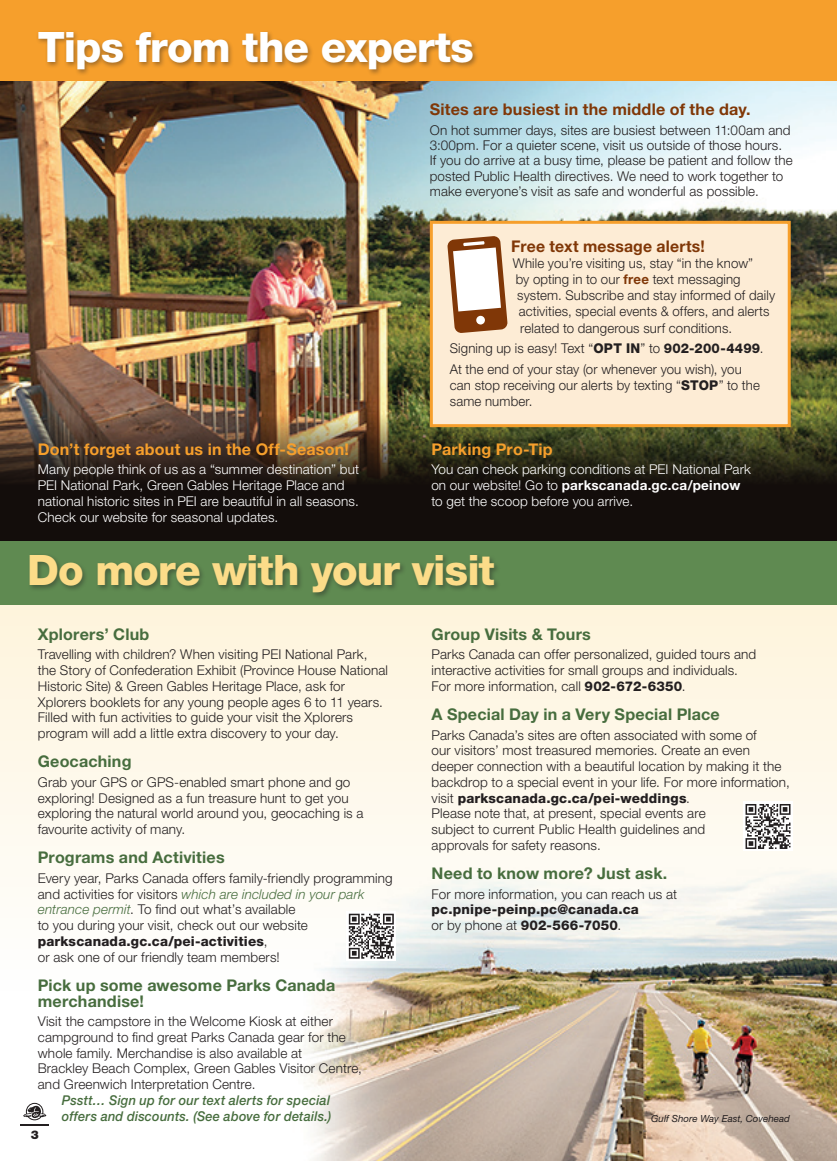
<style>
.page{position:relative;width:837px;height:1161px;background:#fff}
.page>*{position:absolute;margin:0;border:0;box-sizing:border-box;transform-origin:0 0}
.t1{font:800 42px "Helvetica Neue LT Std";letter-spacing:-.025em;color:#fcdc89}
.t2{font:800 42px "Helvetica Neue LT Std";letter-spacing:-.025em;color:#fff}
.t3{font:700 16.2px/15.8px "Helvetica Neue LT Std";letter-spacing:.01em;color:#476d3e}
.t4{font:700 16.2px "Helvetica Neue LT Std";letter-spacing:.015em;color:#803707}
.t5{font:700 16.2px "Helvetica Neue LT Std";letter-spacing:.01em;color:#f69f2c}
.t6{font:300 13.5px/15.8px "Helvetica Neue LT Std";letter-spacing:.01em;color:#231f20}
.t7{font:300 13.5px/15.8px "Helvetica Neue LT Std";letter-spacing:.01em;color:#fff}
.t8{font:italic 500 13.5px/15.8px "Helvetica Neue LT Std";letter-spacing:.015em;color:#476d3e;scale:.95 1}
.t9{font:800 13.5px/15.8px "Helvetica Neue LT Std";letter-spacing:.015em;color:#231f20}
.t10{font:900 12px "Helvetica Neue LT Std";color:#231f20}
.t11{font:italic 9.75px "Helvetica Neue LT Std";color:#231f20}
.s1{font-weight:700;color:#803707}
.s2{font-weight:800}
.s3{font-weight:700}
.s4{font-style:italic;color:#476d3e}
.s5{font-weight:300}
</style>
<div class="page">
<img style="left:0;top:81px;width:837px;height:333px">
<div style="left:0;top:0;width:837px;height:81px;background:#f69f2c"></div>
<svg style="left:0;top:414px;width:837px;height:127px;background:#2b2418"></svg>
<div style="left:36px;top:30px;width:443px;height:46px;background:#231f20;opacity:.4"></div>
<div style="left:432px;top:222px;width:357px;height:204px;background:#fdecd5"></div>
<div style="left:430px;top:221px;width:361px;height:206px;border:3px solid #f69f2c"></div>
<svg style="left:447px;top:236px;width:61px;height:97px;background:#cfb19b"></svg>
<img style="left:304px;top:848px;width:533px;height:313px">
<svg style="left:0;top:604px;width:836px;height:394px;fill:#fef8ea"></svg>
<div style="left:0;top:541px;width:837px;height:63px;background:#5f8a51"></div>
<div style="left:28px;top:553px;width:473px;height:47px;background:#231f20;opacity:.4"></div>
<svg style="left:20px;top:1103px;width:29px;height:23px"></svg>
<div style="left:743px;top:801px;width:50px;height:50px;background:#fff"></div>
<svg style="left:746px;top:804px;width:45px;height:45px"></svg>
<svg style="left:346px;top:911px;width:50px;height:50px"></svg>
<svg style="left:349px;top:914px;width:45px;height:45px"></svg>
<h1 class="t2" style="left:38px;top:22px;width:438px">Tips from the experts</h1>
<p class="t4" style="left:430px;top:99px;width:322px">Sites are busiest in the middle of the day.</p>
<p class="t6" style="left:430px;top:122px;width:364px">On hot summer days, sites are busiest between 11:00am and 3:00pm. For a quieter scene, visit us outside of those hours.<br>If you do arrive at a busy time, please be patient and follow the posted Public Health directives. We need to work together to make everyone’s visit as safe and wonderful as possible.</p>
<p class="t5" style="left:38px;top:439px;width:313px">Don’t forget about us in the Off-Season!</p>
<p class="t7" style="left:38px;top:461px;width:323px">Many people think of us as a “summer destination” but PEI National Park, Green Gables Heritage Place and national historic sites in PEI are beautiful in all seasons.<br>Check our website for seasonal updates.</p>
<p class="t4" style="left:511px;top:236px;width:195px">Free text message alerts!</p>
<p class="t6" style="left:513px;top:255px;width:242px">While you’re visiting us, stay “in the know”</p>
<p class="t6" style="left:516px;top:271px;width:226px">by opting in to our <span class="s1">free</span> text messaging</p>
<p class="t6" style="left:517px;top:287px;width:259px">system. Subscribe and stay informed of daily</p>
<p class="t6" style="left:519px;top:303px;width:252px">activities, special events &amp; offers, and alerts</p>
<p class="t6" style="left:520px;top:320px;width:213px">related to dangerous surf conditions.</p>
<p class="t6" style="left:450px;top:338px;width:315px;line-height:20.7px">Signing up is easy! Text “<span class="s2">OPT IN</span>” to <span class="s2">902-200-4499</span>.<br>At the end of your stay (or whenever you wish), you</p>
<p class="t6" style="left:450px;top:377px;width:312px;line-height:16.2px">can stop receiving our alerts by texting “<span class="s2">STOP</span>” to the same number.</p>
<p class="t5" style="left:431px;top:439px;width:123px">Parking Pro-Tip</p>
<p class="t7" style="left:431px;top:461px;width:321px">You can check parking conditions at PEI National Park on our website! Go to <span class="s3">parkscanada.gc.ca/peinow </span>to get the scoop before you arrive.</p>
<h1 class="t1" style="left:27px;top:546px;width:469px">Do more with your visit</h1>
<p class="t3" style="left:38px;top:626px;width:113px">Xplorers’ Club</p>
<p class="t6" style="left:38px;top:646px;width:352px">Travelling with children? When visiting PEI National Park, the Story of Confederation Exhibit (Province House National Historic Site) &amp; Green Gables Heritage Place, ask for Xplorers booklets for any young people ages 6 to 11 years.<br>Filled with fun activities to guide your visit the Xplorers program will add a little extra discovery to your day.</p>
<p class="t3" style="left:38px;top:753px;width:95px">Geocaching</p>
<p class="t6" style="left:38px;top:774px;width:327px">Grab your GPS or GPS-enabled smart phone and go exploring! Designed as a fun treasure hunt to get you exploring the natural world around you, geocaching is a favourite activity of many.</p>
<p class="t3" style="left:38px;top:849px;width:188px">Programs and Activities</p>
<p class="t6" style="left:38px;top:870px;width:356px">Every year, Parks Canada offers family-friendly programming and activities for visitors <span class="s4">which are included in your park entrance permit</span>. To find out what’s available<br>to you during your visit, check out our website <span class="s2">parkscanada.gc.ca/pei-activities</span>,<br>or ask one of our friendly team members!</p>
<p class="t3" style="left:38px;top:977px;width:299px">Pick up some awesome Parks Canada merchandise!</p>
<p class="t6" style="left:38px;top:1013px;width:326px">Visit the campstore in the Welcome Kiosk at either campground to find great Parks Canada gear for the whole family. Merchandise is also available at<br>Brackley Beach Complex, Green Gables Visitor Centre, and Greenwich Interpretation Centre.</p>
<p class="t8" style="left:62px;top:1092px;width:285px">Psstt… Sign up for our text alerts for special offers and discounts. (See above for details.)</p>
<p class="t3" style="left:432px;top:626px;width:161px">Group Visits &amp; Tours</p>
<p class="t6" style="left:432px;top:646px;width:326px">Parks Canada can offer personalized, guided tours and interactive activities for small groups and individuals.<br>For more information, call <span class="s2">902-672-6350</span>.</p>
<p class="t3" style="left:432px;top:706px;width:290px">A Special Day in a Very Special Place</p>
<p class="t6" style="left:432px;top:727px;width:360px">Parks Canada’s sites are often associated with some of<br>our visitors’ most treasured memories. Create an even deeper connection with a beautiful location by making it the backdrop to a special event in your life. For more information, visit <span class="s2">parkscanada.gc.ca/pei-weddings</span>.<br>Please note that, at present, special events are<br>subject to current Public Health guidelines and<br>approvals for safety reasons.</p>
<p class="t3" style="left:432px;top:865px;width:237px">Need to know more? Just ask.</p>
<p class="t6" style="left:432px;top:886px;width:247px">For more information, you can reach us at</p>
<p class="t9" style="left:432px;top:902px;width:209px">pc.pnipe-peinp.pc@canada.ca <span class="s5">or by phone at</span> 902-566-7050<span class="s5">.</span></p>
<p class="t11" style="left:651px;top:1113px;width:140px">Gulf Shore Way East, Covehead</p>
<p class="t10" style="left:31px;top:1127px;width:10px">3</p>
</div>
